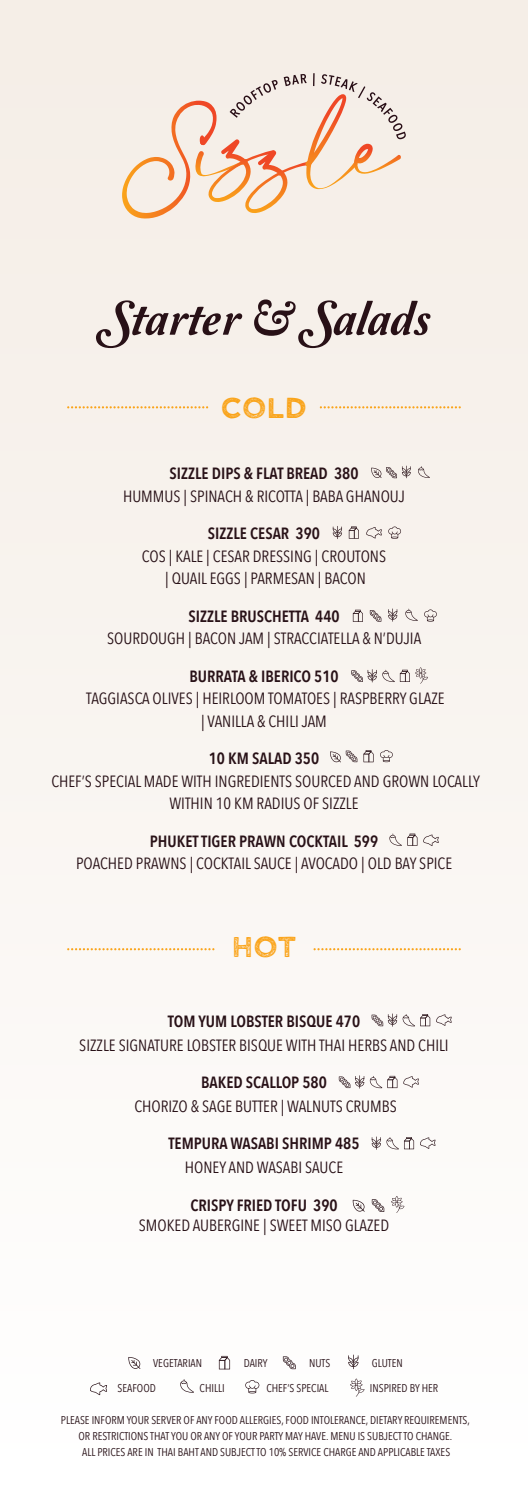
<style>
.page{position:relative;width:528px;height:1490px;background:#fff}
.page>*{position:absolute;margin:0;border:0;box-sizing:border-box;transform-origin:0 0}
.t1{font:50px "Amperzand";color:#281117}
.t2{font:28.75px "Wicked Grit";color:#faa41a}
.t3{font:16.25px/22.5px "Avenir Next Condensed";color:#281117;text-align:center}
.t4{font:600 16.25px "Avenir Next Condensed";color:#281117}
.t5{font:11.25px/16.2px "Avenir Next Condensed";color:#281117;text-align:center}
</style>
<div class="page">
<div style="left:0;top:0;width:527px;height:1489px;background:linear-gradient(to right,#faf6f2,#f9f6f2)"></div>
<svg style="left:68px;top:948px;width:146px;height:2px"></svg>
<svg style="left:68px;top:406px;width:140px;height:2px"></svg>
<svg style="left:321px;top:406px;width:139px;height:2px"></svg>
<svg style="left:314px;top:948px;width:146px;height:2px"></svg>
<svg style="left:283px;top:1356px;width:12px;height:13px"></svg>
<svg style="left:348px;top:1354px;width:10px;height:15px"></svg>
<svg style="left:128px;top:1356px;width:12px;height:12px"></svg>
<svg style="left:219px;top:1355px;width:11px;height:14px"></svg>
<svg style="left:90px;top:1382px;width:17px;height:13px"></svg>
<svg style="left:245px;top:1379px;width:14px;height:14px"></svg>
<svg style="left:350px;top:1378px;width:14px;height:18px"></svg>
<svg style="left:180px;top:1379px;width:14px;height:13px"></svg>
<svg style="left:332px;top:526px;width:10px;height:13px"></svg>
<svg style="left:348px;top:526px;width:11px;height:13px"></svg>
<svg style="left:366px;top:527px;width:15px;height:11px"></svg>
<svg style="left:388px;top:526px;width:13px;height:13px"></svg>
<svg style="left:423px;top:834px;width:15px;height:12px"></svg>
<svg style="left:436px;top:1014px;width:15px;height:12px"></svg>
<svg style="left:389px;top:833px;width:12px;height:13px"></svg>
<svg style="left:407px;top:833px;width:10px;height:13px"></svg>
<svg style="left:330px;top:750px;width:27px;height:12px"></svg>
<svg style="left:380px;top:750px;width:12px;height:12px"></svg>
<svg style="left:363px;top:750px;width:10px;height:12px"></svg>
<svg style="left:351px;top:667px;width:77px;height:16px"></svg>
<svg style="left:371px;top:1013px;width:59px;height:13px"></svg>
<svg style="left:403px;top:1076px;width:15px;height:11px"></svg>
<svg style="left:338px;top:1075px;width:59px;height:13px"></svg>
<svg style="left:420px;top:1137px;width:15px;height:11px"></svg>
<svg style="left:404px;top:1137px;width:10px;height:12px"></svg>
<svg style="left:371px;top:1136px;width:27px;height:13px"></svg>
<svg style="left:371px;top:466px;width:40px;height:12px"></svg>
<svg style="left:418px;top:466px;width:11px;height:12px"></svg>
<svg style="left:369px;top:610px;width:12px;height:11px"></svg>
<svg style="left:388px;top:608px;width:9px;height:13px"></svg>
<svg style="left:352px;top:609px;width:11px;height:13px"></svg>
<svg style="left:424px;top:609px;width:12px;height:12px"></svg>
<svg style="left:405px;top:608px;width:12px;height:13px"></svg>
<svg style="left:371px;top:1199px;width:13px;height:12px"></svg>
<svg style="left:352px;top:1199px;width:12px;height:12px"></svg>
<svg style="left:391px;top:1196px;width:13px;height:16px"></svg>
<svg style="left:122px;top:73px;width:283px;height:146px;background:#f1ded0"></svg>
<h1 class="t1" style="left:100px;top:292px;width:332px">Starter &amp; Salads</h1>
<h2 class="t2" style="left:221px;top:389px;width:87px">COLD</h2>
<p class="t4" style="left:169px;top:459px;width:190px">SIZZLE DIPS &amp; FLAT BREAD 380</p>
<p class="t3" style="left:123px;top:484px;width:283px">HUMMUS | SPINACH &amp; RICOTTA | BABA GHANOUJ</p>
<p class="t4" style="left:208px;top:519px;width:113px">SIZZLE CESAR 390</p>
<p class="t3" style="left:142px;top:544px;width:245px">COS | KALE | CESAR DRESSING | CROUTONS | QUAIL EGGS | PARMESAN | BACON</p>
<p class="t4" style="left:188px;top:602px;width:153px">SIZZLE BRUSCHETTA 440</p>
<p class="t3" style="left:107px;top:626px;width:315px">SOURDOUGH | BACON JAM | STRACCIATELLA &amp; N’DUJIA</p>
<p class="t4" style="left:189px;top:662px;width:151px">BURRATA &amp; IBERICO 510</p>
<p class="t3" style="left:86px;top:686px;width:360px">TAGGIASCA OLIVES | HEIRLOOM TOMATOES | RASPBERRY GLAZE | VANILLA &amp; CHILI JAM</p>
<p class="t4" style="left:209px;top:744px;width:112px">10 KM SALAD 350</p>
<p class="t3" style="left:51px;top:769px;width:430px">CHEF’S SPECIAL MADE WITH INGREDIENTS SOURCED AND GROWN LOCALLY<br>WITHIN 10 KM RADIUS OF SIZZLE</p>
<p class="t4" style="left:150px;top:827px;width:230px">PHUKET TIGER PRAWN COCKTAIL 599</p>
<p class="t3" style="left:76px;top:851px;width:377px">POACHED PRAWNS | COCKTAIL SAUCE | AVOCADO | OLD BAY SPICE</p>
<h2 class="t2" style="left:231px;top:927px;width:66px">HOT</h2>
<p class="t4" style="left:168px;top:1007px;width:194px">TOM YUM LOBSTER BISQUE 470</p>
<p class="t3" style="left:79px;top:1033px;width:371px">SIZZLE SIGNATURE LOBSTER BISQUE WITH THAI HERBS AND CHILI</p>
<p class="t4" style="left:201px;top:1068px;width:127px">BAKED SCALLOP 580</p>
<p class="t3" style="left:134px;top:1094px;width:264px">CHORIZO &amp; SAGE BUTTER | WALNUTS CRUMBS</p>
<p class="t4" style="left:168px;top:1129px;width:192px">TEMPURA WASABI SHRIMP 485</p>
<p class="t3" style="left:185px;top:1155px;width:160px">HONEY AND WASABI SAUCE</p>
<p class="t4" style="left:190px;top:1191px;width:149px">CRISPY FRIED TOFU 390</p>
<p class="t3" style="left:139px;top:1213px;width:252px">SMOKED AUBERGINE | SWEET MISO GLAZED</p>
<p class="t5" style="left:153px;top:1354px;width:50px">VEGETARIAN</p>
<p class="t5" style="left:244px;top:1354px;width:25px">DAIRY</p>
<p class="t5" style="left:309px;top:1354px;width:23px">NUTS</p>
<p class="t5" style="left:372px;top:1354px;width:32px">GLUTEN</p>
<p class="t5" style="left:118px;top:1379px;width:40px">SEAFOOD</p>
<p class="t5" style="left:199px;top:1379px;width:27px">CHILLI</p>
<p class="t5" style="left:266px;top:1379px;width:64px">CHEF’S SPECIAL</p>
<p class="t5" style="left:370px;top:1379px;width:70px">INSPIRED BY HER</p>
<p class="t5" style="left:61px;top:1411px;width:410px">PLEASE INFORM YOUR SERVER OF ANY FOOD ALLERGIES, FOOD INTOLERANCE, DIETARY REQUIREMENTS,<br>OR RESTRICTIONS THAT YOU OR ANY OF YOUR PARTY MAY HAVE. MENU IS SUBJECTTO CHANGE.<br>ALL PRICES ARE IN THAI BAHT AND SUBJECT TO 10% SERVICE CHARGE AND APPLICABLE TAXES</p>
</div>
